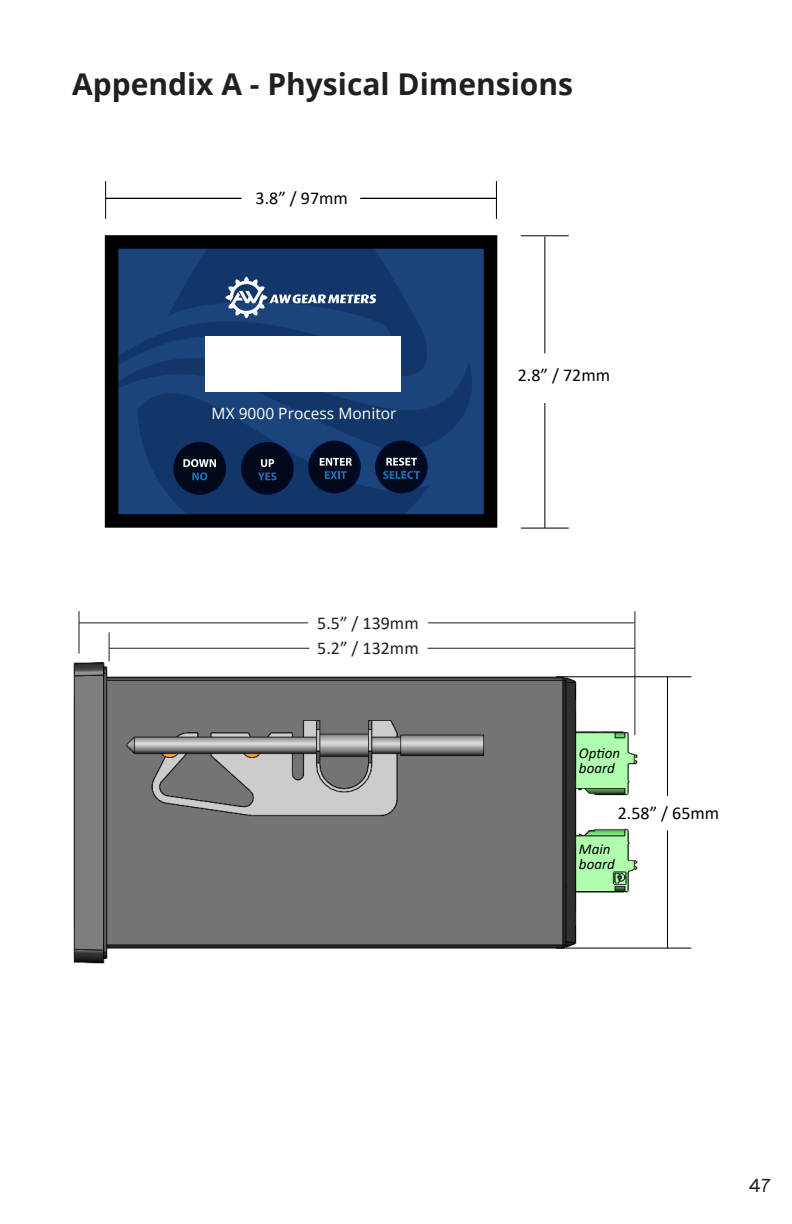
<style>
.page{position:relative;width:792px;height:1224px;background:#fff}
.page>*{position:absolute;margin:0;border:0;box-sizing:border-box;transform-origin:0 0}
.Main_headline{font:700 30px "Open Sans";color:#231f20}
.t1{font:24px "Tunga";color:#231f20}
.t2{font:18px "Calibri";color:#000}
.t3{font:18px/25.4px "Calibri";color:#231f20}
.t4{font:15.6px "Open Sans";color:#fff}
.t5{font:italic 15px/15px "Calibri";color:#000}
</style>
<div class="page">
<img style="left:73px;top:656px;width:571px;height:308px">
<hr style="left:79px;top:611px;width:1px;height:43px;background:#231f20">
<hr style="left:109px;top:632px;width:1px;height:30px;background:#231f20">
<hr style="left:79px;top:623px;width:229px;height:1px;background:#231f20">
<hr style="left:109px;top:648px;width:200px;height:1px;background:#231f20">
<hr style="left:635px;top:611px;width:1px;height:124px;background:#231f20">
<hr style="left:428px;top:623px;width:207px;height:1px;background:#231f20">
<hr style="left:428px;top:648px;width:207px;height:1px;background:#231f20">
<div style="left:116px;top:239px;width:374px;height:287px;background:linear-gradient(to right,#163b70,#173e73)"></div>
<div style="left:205px;top:336px;width:196px;height:56px;background:#fff"></div>
<div style="left:174px;top:443px;width:51px;height:51px;background:#000819;border-radius:50%"></div>
<div style="left:173px;top:442px;width:53px;height:53px;border:1px solid #262261;border-radius:50%"></div>
<svg style="left:242px;top:443px;width:51px;height:51px;background:#00081a"></svg>
<div style="left:241px;top:442px;width:53px;height:53px;border:1px solid #2b388f;border-radius:50%"></div>
<svg style="left:376px;top:441px;width:51px;height:52px"></svg>
<div style="left:375px;top:441px;width:53px;height:52px;border:1px solid #2b388f;border-radius:50%"></div>
<svg style="left:309px;top:441px;width:51px;height:52px"></svg>
<div style="left:308px;top:441px;width:53px;height:52px;border:1px solid #2b388f;border-radius:50%"></div>
<svg style="left:183px;top:459px;width:33px;height:21px"></svg>
<svg style="left:258px;top:459px;width:18px;height:21px"></svg>
<svg style="left:383px;top:458px;width:37px;height:21px"></svg>
<svg style="left:320px;top:458px;width:32px;height:21px"></svg>
<svg style="left:226px;top:277px;width:150px;height:41px;background:#415f8a"></svg>
<div style="left:105px;top:235px;width:392px;height:293px;border:13px solid #000"></div>
<hr style="left:106px;top:198px;width:135px;height:1px;background:#000">
<hr style="left:361px;top:198px;width:135px;height:1px;background:#000">
<hr style="left:105px;top:181px;width:1px;height:38px;background:#000">
<hr style="left:496px;top:181px;width:1px;height:38px;background:#000">
<hr style="left:544px;top:236px;width:1px;height:117px;background:#000">
<hr style="left:521px;top:528px;width:47px;height:1px;background:#000">
<hr style="left:521px;top:235px;width:47px;height:1px;background:#000">
<hr style="left:544px;top:403px;width:1px;height:125px;background:#000">
<hr style="left:667px;top:677px;width:1px;height:119px;background:#000">
<hr style="left:557px;top:948px;width:134px;height:1px;background:#000">
<hr style="left:557px;top:676px;width:134px;height:1px;background:#000">
<hr style="left:667px;top:830px;width:1px;height:118px;background:#000">
<p class="Main_headline" style="left:72px;top:63px;width:503px">Appendix A - Physical Dimensions</p>
<p class="t2" style="left:256px;top:185px;width:94px">3.8” / 97mm</p>
<p class="t4" style="left:212px;top:402px;width:186px">MX 9000 Process Monitor</p>
<p class="t3" style="left:317px;top:610px;width:103px">5.5” / 139mm<br>5.2” / 132mm</p>
<p class="t2" style="left:518px;top:363px;width:94px">2.8” / 72mm</p>
<p class="t5" style="left:579px;top:745px;width:43px">Option board</p>
<p class="t2" style="left:618px;top:801px;width:103px">2.58” / 65mm</p>
<p class="t5" style="left:579px;top:841px;width:37px">Main board</p>
<p class="t1" style="left:748px;top:1170px;width:24px">47</p>
</div>
